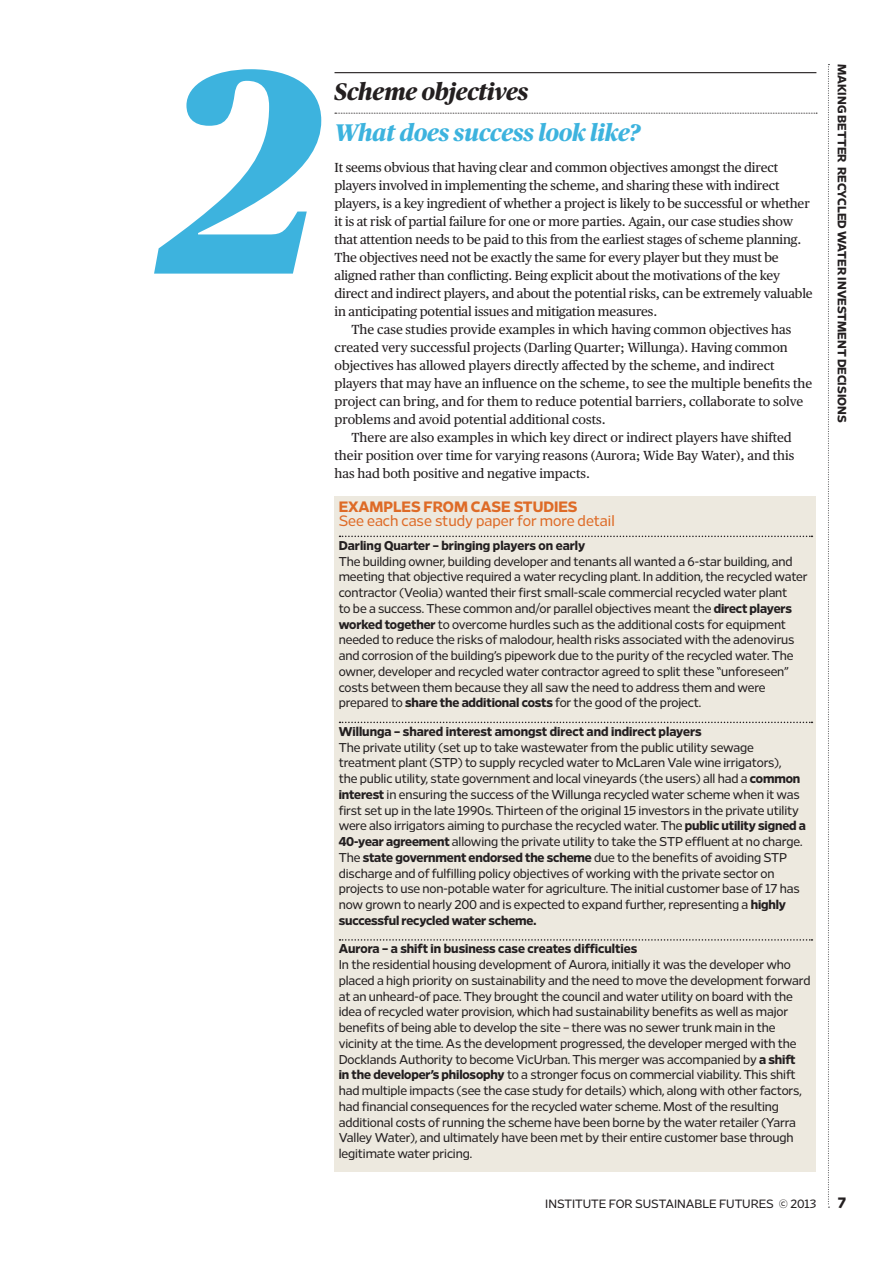
<style>
.page{position:relative;width:893px;height:1263px;background:#fff}
.page>*{position:absolute;margin:0;border:0;box-sizing:border-box;transform-origin:0 0}
.t1{font:italic 800 289.8px "Publico Headline";color:#3db3de}
.t2{font:italic 800 24px "Publico Headline";color:#3db3de}
.t3{font:italic 800 24px "Publico Headline";color:#231f20}
.t4{font:500 15px "Retina Display";color:#de6b27}
.t5{font:700 15px "Retina Display";color:#de6b27}
.t6{font:700 15px "Retina Display";color:#231f20}
.t7{font:13.2px "Publico Text";letter-spacing:-.01em;color:#231f20}
.t8{font:500 12.75px/15.8px "Retina Display";letter-spacing:-.01em;color:#231f20}
.t9{font:700 12.75px "Retina Display";color:#231f20}
.t10{font:700 12px "Retina Display";color:#231f20}
.t11{font:500 12px "Retina Display";color:#231f20}
.s1{font-weight:700}
</style>
<div class="page">
<svg style="left:828px;top:64px;width:1px;height:1144px"></svg>
<div style="left:334px;top:496px;width:482px;height:675px;background:#ede9df"></div>
<svg style="left:339px;top:536px;width:473px;height:1px"></svg>
<svg style="left:339px;top:722px;width:473px;height:1px"></svg>
<svg style="left:339px;top:939px;width:473px;height:2px"></svg>
<hr style="left:334px;top:72px;width:482px;height:1px;background:#231f20">
<svg style="left:335px;top:113px;width:482px;height:1px"></svg>
<h1 class="t1" style="left:164px;top:-38px;width:155px">2</h1>
<h2 class="t3" style="left:334px;top:74px;width:195px">Scheme objectives</h2>
<h2 class="t2" style="left:334px;top:115px;width:307px">What does success look like?</h2>
<p class="t7" style="left:334px;top:157px;width:445px">It seems obvious that having clear and common objectives amongst the direct</p>
<p class="t7" style="left:334px;top:175px;width:447px">players involved in implementing the scheme, and sharing these with indirect</p>
<p class="t7" style="left:334px;top:193px;width:477px">players, is a key ingredient of whether a project is likely to be successful or whether</p>
<p class="t7" style="left:334px;top:211px;width:460px">it is at risk of partial failure for one or more parties. Again, our case studies show</p>
<p class="t7" style="left:334px;top:229px;width:468px">that attention needs to be paid to this from the earliest stages of scheme planning.</p>
<p class="t7" style="left:334px;top:247px;width:446px">The objectives need not be exactly the same for every player but they must be</p>
<p class="t7" style="left:334px;top:265px;width:447px">aligned rather than conflicting. Being explicit about the motivations of the key</p>
<p class="t7" style="left:334px;top:283px;width:480px">direct and indirect players, and about the potential risks, can be extremely valuable</p>
<p class="t7" style="left:334px;top:301px;width:324px">in anticipating potential issues and mitigation measures.</p>
<p class="t7" style="left:351px;top:319px;width:441px">The case studies provide examples in which having common objectives has</p>
<p class="t7" style="left:334px;top:337px;width:455px">created very successful projects (Darling Quarter; Willunga). Having common</p>
<p class="t7" style="left:334px;top:355px;width:442px">objectives has allowed players directly affected by the scheme, and indirect</p>
<p class="t7" style="left:334px;top:373px;width:479px">players that may have an influence on the scheme, to see the multiple benefits the</p>
<p class="t7" style="left:334px;top:391px;width:470px">project can bring, and for them to reduce potential barriers, collaborate to solve</p>
<p class="t7" style="left:334px;top:409px;width:273px">problems and avoid potential additional costs.</p>
<p class="t7" style="left:351px;top:427px;width:442px">There are also examples in which key direct or indirect players have shifted</p>
<p class="t7" style="left:334px;top:445px;width:461px">their position over time for varying reasons (Aurora; Wide Bay Water), and this</p>
<p class="t7" style="left:334px;top:463px;width:257px">has had both positive and negative impacts.</p>
<p class="t5" style="left:339px;top:498px;width:240px">Examples from case studies</p>
<p class="t4" style="left:339px;top:512px;width:277px">See each case study paper for more detail</p>
<p class="t9" style="left:339px;top:538px;width:248px">Darling Quarter – bringing players on early</p>
<p class="t8" style="left:339px;top:553px;width:470px">The building owner, building developer and tenants all wanted a 6-star building, and meeting that objective required a water recycling plant. In addition, the recycled water contractor (Veolia) wanted their first small-scale commercial recycled water plant<br>to be a success. These common and/or parallel objectives meant the <span class="s1">direct players worked together</span> to overcome hurdles such as the additional costs for equipment needed to reduce the risks of malodour, health risks associated with the adenovirus and corrosion of the building’s pipework due to the purity of the recycled water. The owner, developer and recycled water contractor agreed to split these “unforeseen” costs between them because they all saw the need to address them and were prepared to <span class="s1">share the additional costs</span> for the good of the project.</p>
<p class="t9" style="left:339px;top:724px;width:364px">Willunga – shared interest amongst direct and indirect players</p>
<p class="t8" style="left:339px;top:739px;width:469px">The private utility (set up to take wastewater from the public utility sewage treatment plant (STP) to supply recycled water to McLaren Vale wine irrigators),<br>the public utility, state government and local vineyards (the users) all had a <span class="s1">common interest</span> in ensuring the success of the Willunga recycled water scheme when it was first set up in the late 1990s. Thirteen of the original 15 investors in the private utility were also irrigators aiming to purchase the recycled water. The <span class="s1">public utility signed a 40-year agreement</span> allowing the private utility to take the STP effluent at no charge.<br>The <span class="s1">state government endorsed the scheme</span> due to the benefits of avoiding STP discharge and of fulfilling policy objectives of working with the private sector on projects to use non-potable water for agriculture. The initial customer base of 17 has now grown to nearly 200 and is expected to expand further, representing a <span class="s1">highly successful recycled water scheme.</span></p>
<p class="t9" style="left:339px;top:941px;width:300px">Aurora – a shift in business case creates difficulties</p>
<p class="t8" style="left:339px;top:956px;width:473px">In the residential housing development of Aurora, initially it was the developer who placed a high priority on sustainability and the need to move the development forward at an unheard-of pace. They brought the council and water utility on board with the idea of recycled water provision, which had sustainability benefits as well as major benefits of being able to develop the site – there was no sewer trunk main in the vicinity at the time. As the development progressed, the developer merged with the Docklands Authority to become VicUrban. This merger was accompanied by <span class="s1">a shift<br>in the developer’s philosophy</span> to a stronger focus on commercial viability. This shift had multiple impacts (see the case study for details) which, along with other factors, had financial consequences for the recycled water scheme. Most of the resulting additional costs of running the scheme have been borne by the water retailer (Yarra Valley Water), and ultimately have been met by their entire customer base through legitimate water pricing.</p>
<p class="t10" style="left:849px;top:64px;width:360px;rotate:90deg">Making Better Recycled Water Investment decisions</p>
<p class="t11" style="left:545px;top:1196px;width:273px">Institute for sustai nable futures © 2013</p>
<p class="t6" style="left:838px;top:1193px;width:10px">7</p>
</div>
